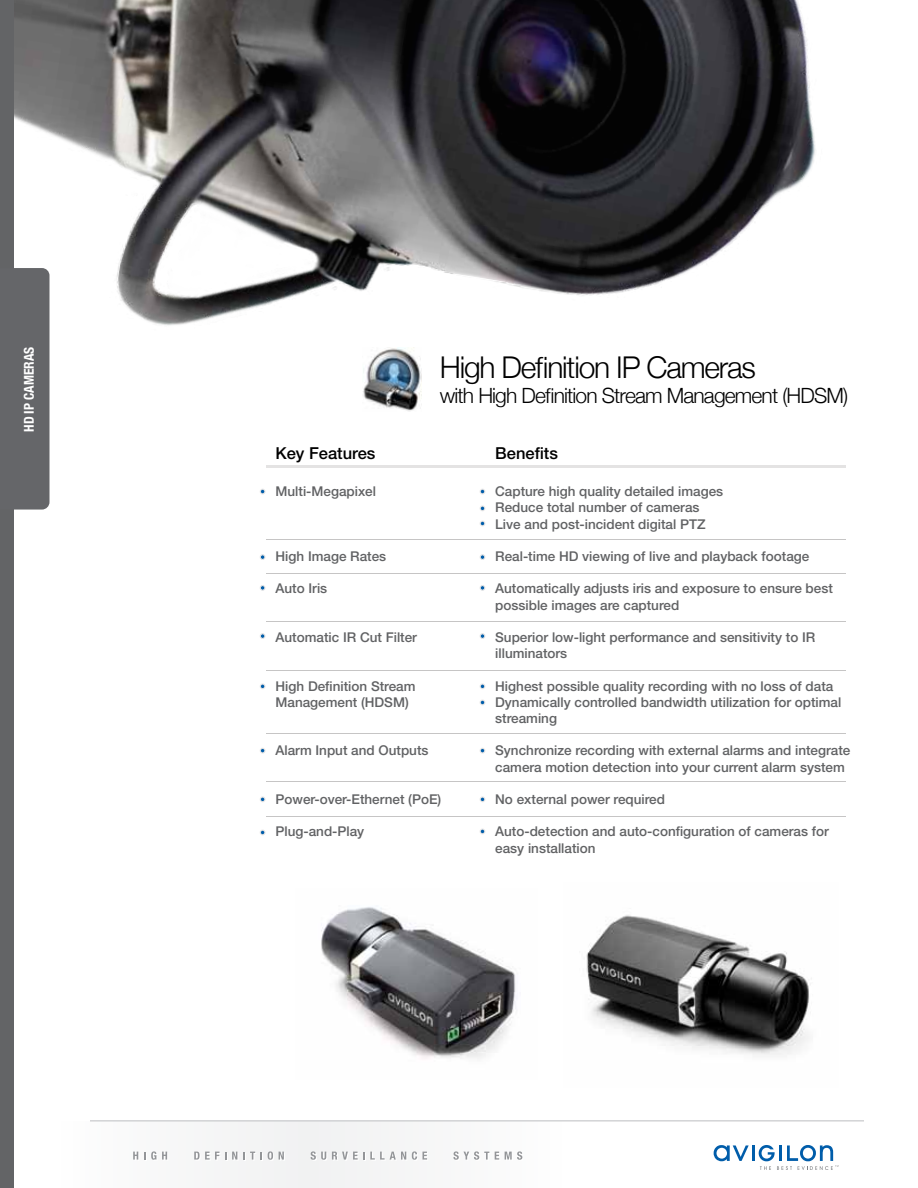
<style>
.page{position:relative;width:918px;height:1188px;background:#fff}
.page>*{position:absolute;margin:0;border:0;box-sizing:border-box;transform-origin:0 0}
.t1{font:300 30px "Helvetica Neue";letter-spacing:-.04em;color:#000}
.t2{font:300 21px "Helvetica Neue";letter-spacing:-.04em;color:#000}
.t3{font:500 16.5px "Helvetica Neue";color:#000}
.t4{font:500 13.5px/16.2px "Helvetica Neue";color:#616264}
.t5{font:700 condensed 13.5px "Helvetica Neue";color:#fff}
</style>
<div class="page">
<img style="left:586px;top:915px;width:226px;height:140px">
<img style="left:14px;top:0;width:802px;height:466px">
<hr style="left:266px;top:465px;width:580px;height:3px;background:#e4e3e3">
<svg style="left:260px;top:489px;width:6px;height:5px"></svg>
<svg style="left:480px;top:489px;width:5px;height:5px"></svg>
<svg style="left:480px;top:505px;width:5px;height:6px"></svg>
<svg style="left:480px;top:521px;width:5px;height:5px"></svg>
<svg style="left:260px;top:554px;width:6px;height:6px"></svg>
<svg style="left:480px;top:554px;width:5px;height:6px"></svg>
<svg style="left:260px;top:585px;width:6px;height:6px"></svg>
<svg style="left:480px;top:585px;width:5px;height:6px"></svg>
<svg style="left:260px;top:633px;width:6px;height:6px"></svg>
<svg style="left:480px;top:633px;width:5px;height:6px"></svg>
<svg style="left:480px;top:700px;width:5px;height:5px"></svg>
<svg style="left:260px;top:683px;width:6px;height:6px"></svg>
<svg style="left:260px;top:748px;width:6px;height:6px"></svg>
<svg style="left:260px;top:796px;width:6px;height:6px"></svg>
<svg style="left:260px;top:830px;width:6px;height:5px"></svg>
<svg style="left:480px;top:683px;width:5px;height:6px"></svg>
<svg style="left:480px;top:748px;width:5px;height:6px"></svg>
<svg style="left:480px;top:796px;width:5px;height:6px"></svg>
<svg style="left:480px;top:829px;width:5px;height:5px"></svg>
<img style="left:321px;top:907px;width:195px;height:152px">
<hr style="left:266px;top:539px;width:580px;height:1px;background:#c6c5c5">
<hr style="left:266px;top:573px;width:580px;height:1px;background:#c6c5c5">
<hr style="left:266px;top:622px;width:580px;height:1px;background:#c6c5c5">
<hr style="left:266px;top:670px;width:580px;height:1px;background:#c6c5c5">
<hr style="left:266px;top:734px;width:580px;height:1px;background:#c6c5c5">
<hr style="left:266px;top:781px;width:580px;height:1px;background:#c6c5c5">
<hr style="left:266px;top:817px;width:580px;height:1px;background:#c6c5c5">
<div style="left:52px;top:1122px;width:514px;height:66px;background:#f7f7f7"></div>
<svg style="left:133px;top:1151px;width:35px;height:9px"></svg>
<svg style="left:194px;top:1151px;width:90px;height:9px"></svg>
<svg style="left:311px;top:1151px;width:116px;height:9px"></svg>
<svg style="left:453px;top:1151px;width:70px;height:9px"></svg>
<hr style="left:90px;top:1120px;width:774px;height:1px;background:#bcbec0">
<div style="left:0;top:0;width:14px;height:1188px;background:#636466"></div>
<div style="left:14px;top:268px;width:35px;height:242px;background:#656669"></div>
<svg style="left:714px;top:1145px;width:35px;height:16px"></svg>
<hr style="left:752px;top:1145px;width:3px;height:16px;background:#005daa">
<svg style="left:759px;top:1145px;width:79px;height:25px"></svg>
<img style="left:363px;top:348px;width:59px;height:63px">
<p class="t5" style="left:21px;top:432px;width:87px;rotate:-90deg">HD IP CAMERAS</p>
<h1 class="t1" style="left:440px;top:349px;width:318px">High Definition IP Cameras</h1>
<h2 class="t2" style="left:440px;top:383px;width:410px">with High Definition Stream Management (HDSM)</h2>
<p class="t3" style="left:276px;top:443px;width:101px">Key Features</p>
<p class="t4" style="left:276px;top:483px;width:102px">Multi-Megapixel</p>
<p class="t4" style="left:276px;top:548px;width:112px">High Image Rates</p>
<p class="t4" style="left:276px;top:580px;width:53px">Auto Iris</p>
<p class="t4" style="left:276px;top:629px;width:143px">Automatic IR Cut Filter</p>
<p class="t4" style="left:276px;top:678px;width:142px">High Definition Stream<br>Management (HDSM)</p>
<p class="t4" style="left:276px;top:742px;width:155px">Alarm Input and Outputs</p>
<p class="t4" style="left:276px;top:791px;width:167px">Power-over-Ethernet (PoE)</p>
<p class="t4" style="left:276px;top:823px;width:90px">Plug-and-Play</p>
<p class="t3" style="left:495px;top:443px;width:64px">Benefits</p>
<p class="t4" style="left:495px;top:483px;width:230px">Capture high quality detailed images<br>Reduce total number of cameras<br>Live and post-incident digital PTZ</p>
<p class="t4" style="left:495px;top:548px;width:316px">Real-time HD viewing of live and playback footage</p>
<p class="t4" style="left:495px;top:580px;width:339px">Automatically adjusts iris and exposure to ensure best possible images are captured</p>
<p class="t4" style="left:495px;top:629px;width:322px">Superior low-light performance and sensitivity to IR illuminators</p>
<p class="t4" style="left:495px;top:678px;width:348px">Highest possible quality recording with no loss of data<br>Dynamically controlled bandwidth utilization for optimal streaming</p>
<p class="t4" style="left:495px;top:742px;width:357px">Synchronize recording with external alarms and integrate camera motion detection into your current alarm system</p>
<p class="t4" style="left:495px;top:791px;width:171px">No external power required</p>
<p class="t4" style="left:495px;top:823px;width:335px">Auto-detection and auto-configuration of cameras for easy installation</p>
</div>
